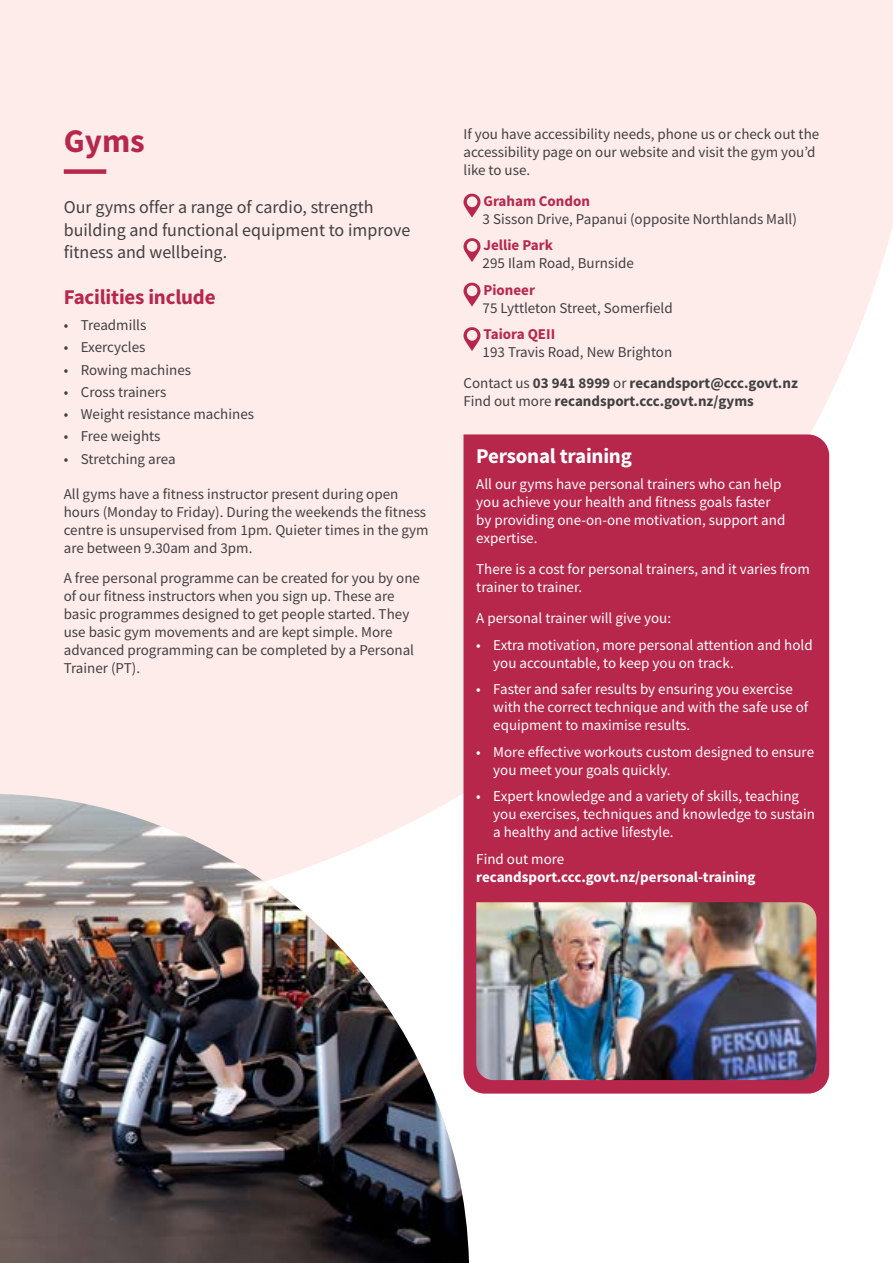
<style>
.page{position:relative;width:893px;height:1263px;background:#fff}
.page>*{position:absolute;margin:0;border:0;box-sizing:border-box;transform-origin:0 0}
.t1{font:700 33px "Source Sans Pro";color:#b7274c}
.t2{font:700 21px "Source Sans Pro";letter-spacing:-.01em;color:#b7274c}
.t3{font:700 21px "Source Sans Pro";letter-spacing:-.01em;color:#fff}
.t4{font:18px/22.5px "Source Sans Pro";color:#414042}
.t5{font:15px/18px "Source Sans Pro";color:#414042}
.t6{font:15px/18px "Source Sans Pro";color:#fff}
.t7{font:700 15px "Source Sans Pro";color:#fff}
.t8{font:700 15px "Source Sans Pro";color:#b7274c}
.t9{font:700 15px "Source Sans Pro";color:#414042}
.s1{font-weight:700}
.s2{font-weight:400}
</style>
<div class="page">
<div style="left:0;top:0;width:893px;height:923px;background:#feecea"></div>
<img style="left:0;top:794px;width:469px;height:469px">
<div style="left:64px;top:169px;width:42px;height:5px;background:#b7274c"></div>
<div style="left:463px;top:434px;width:366px;height:659px;background:#b7274c"></div>
<img style="left:476px;top:902px;width:340px;height:178px">
<svg style="left:463px;top:194px;width:17px;height:24px"></svg>
<svg style="left:463px;top:238px;width:17px;height:24px"></svg>
<svg style="left:463px;top:283px;width:17px;height:24px"></svg>
<svg style="left:463px;top:327px;width:17px;height:24px"></svg>
<h1 class="t1" style="left:64px;top:119px;width:83px">Gyms</h1>
<p class="t4" style="left:64px;top:196px;width:348px">Our gyms offer a range of cardio, strength building and functional equipment to improve fitness and wellbeing.</p>
<h2 class="t2" style="left:64px;top:282px;width:153px">Facilities include</h2>
<p class="t5" style="left:64px;top:316px;width:84px">• Treadmills</p>
<p class="t5" style="left:64px;top:338px;width:83px">• Exercycles</p>
<p class="t5" style="left:64px;top:361px;width:129px">• Rowing machines</p>
<p class="t5" style="left:64px;top:383px;width:104px">• Cross trainers</p>
<p class="t5" style="left:64px;top:405px;width:192px">• Weight resistance machines</p>
<p class="t5" style="left:64px;top:427px;width:98px">• Free weights</p>
<p class="t5" style="left:64px;top:450px;width:113px">• Stretching area</p>
<p class="t5" style="left:64px;top:485px;width:366px">All gyms have a fitness instructor present during open hours (Monday to Friday). During the weekends the fitness centre is unsupervised from 1pm. Quieter times in the gym are between 9.30am and 3pm.</p>
<p class="t5" style="left:64px;top:569px;width:358px">A free personal programme can be created for you by one of our fitness instructors when you sign up. These are basic programmes designed to get people started. They use basic gym movements and are kept simple. More advanced programming can be completed by a Personal Trainer (PT).</p>
<p class="t5" style="left:463px;top:125px;width:357px">If you have accessibility needs, phone us or check out the accessibility page on our website and visit the gym you’d like to use.</p>
<p class="t8" style="left:483px;top:190px;width:108px">Graham Condon</p>
<p class="t5" style="left:483px;top:210px;width:316px">3 Sisson Drive, Papanui (opposite Northlands Mall)</p>
<p class="t8" style="left:483px;top:235px;width:71px">Jellie Park</p>
<p class="t5" style="left:483px;top:254px;width:153px">295 Ilam Road, Burnside</p>
<p class="t8" style="left:483px;top:279px;width:53px">Pioneer</p>
<p class="t5" style="left:483px;top:299px;width:192px">75 Lyttleton Street, Somerfield</p>
<p class="t8" style="left:483px;top:324px;width:73px">Taiora QEII</p>
<p class="t5" style="left:463px;top:337px;width:336px;line-height:30.8px;text-indent:19px">193 Travis Road, New Brighton<br>Contact us <span class="s1">03 941 8999</span> or <span class="s1">recandsport@ccc.govt.nz</span></p>
<p class="t9" style="left:463px;top:391px;width:292px"><span class="s2">Find out more</span> recandsport.ccc.govt.nz/gyms</p>
<h2 class="t3" style="left:476px;top:442px;width:157px">Personal training</h2>
<p class="t6" style="left:476px;top:475px;width:311px">All our gyms have personal trainers who can help you achieve your health and fitness goals faster by providing one-on-one motivation, support and expertise.</p>
<p class="t6" style="left:476px;top:560px;width:335px">There is a cost for personal trainers, and it varies from trainer to trainer.</p>
<p class="t6" style="left:476px;top:609px;width:196px">A personal trainer will give you:</p>
<p class="t6" style="left:493px;top:635px;width:321px;text-indent:-17px">• Extra motivation, more personal attention and hold you accountable, to keep you on track.</p>
<p class="t6" style="left:493px;top:680px;width:316px;text-indent:-17px">• Faster and safer results by ensuring you exercise with the correct technique and with the safe use of equipment to maximise results.</p>
<p class="t6" style="left:493px;top:742px;width:322px;text-indent:-17px">• More effective workouts custom designed to ensure you meet your goals quickly.</p>
<p class="t6" style="left:493px;top:787px;width:323px;text-indent:-17px">• Expert knowledge and a variety of skills, teaching you exercises, techniques and knowledge to sustain a healthy and active lifestyle.</p>
<p class="t6" style="left:476px;top:849px;width:90px">Find out more</p>
<p class="t7" style="left:476px;top:866px;width:281px">recandsport.ccc.govt.nz/personal-training</p>
</div>
